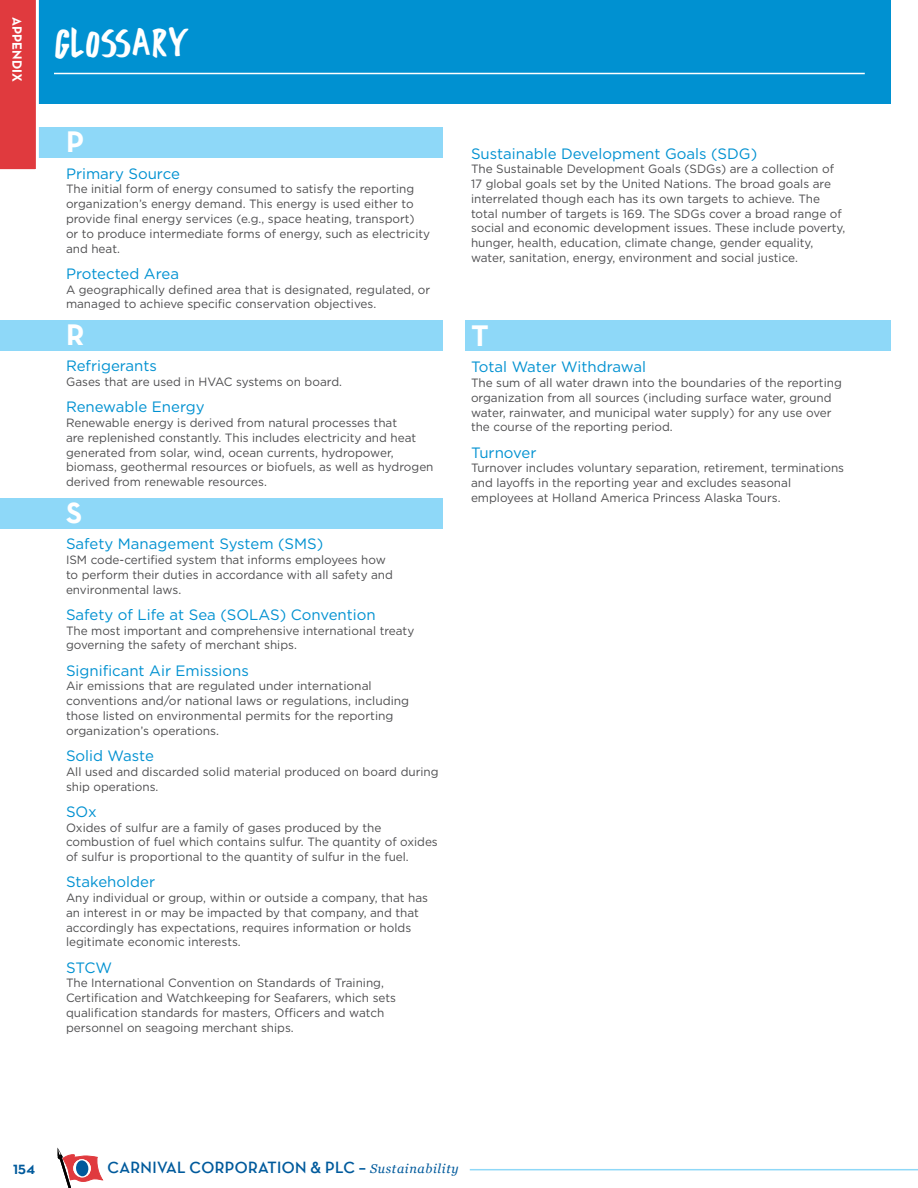
<style>
.page{position:relative;width:918px;height:1188px;background:#fff}
.page>*{position:absolute;margin:0;border:0;box-sizing:border-box;transform-origin:0 0}
.t1{font:40.95px "Buntaro";color:#fff}
.t2{font:700 30px "Neutraface Text TT";color:#fff}
.t3{font:700 16.5px "Neutraface Display TT";letter-spacing:.025em;color:#005a9c}
.t4{font:15px "Gotham";color:#0091d1}
.t5{font:700 13.5px "Neutraface Text TT";color:#fff}
.t6{font:700 13.5px "Neutraface Text TT";color:#005a9c}
.t7{font:12px/14.7px "Gotham";color:#4d4d4f}
.s1{font-family:"Georgia";font-weight:400;font-style:italic;font-size:12.75px}
</style>
<div class="page">
<hr style="left:470px;top:1169px;width:448px;height:1px;background:#8ed8f8">
<svg style="left:57px;top:1148px;width:46px;height:40px"></svg>
<div style="left:0;top:498px;width:442px;height:31px;background:#8ed8f8"></div>
<div style="left:466px;top:320px;width:425px;height:31px;background:#8ed8f8"></div>
<div style="left:0;top:320px;width:442px;height:31px;background:#8ed8f8"></div>
<div style="left:0;top:127px;width:442px;height:31px;background:#8ed8f8"></div>
<div style="left:0;top:0;width:891px;height:104px;background:#0091d1"></div>
<hr style="left:54px;top:73px;width:811px;height:1px;background:#fff">
<svg style="left:0;top:0;width:39px;height:170px;background:#e24a4e"></svg>
<p class="t5" style="left:26px;top:17px;width:66px;rotate:90deg">APPENDIX</p>
<h1 class="t1" style="left:54px;top:17px;width:137px">GLOSSARY</h1>
<h2 class="t2" style="left:66px;top:123px;width:20px">P</h2>
<p class="t4" style="left:66px;top:165px;width:115px">Primary Source</p>
<p class="t7" style="left:66px;top:182px;width:366px">The initial form of energy consumed to satisfy the reporting organization’s energy demand. This energy is used either to provide final energy services (e.g., space heating, transport)<br>or to produce intermediate forms of energy, such as electricity and heat.</p>
<p class="t4" style="left:66px;top:265px;width:115px">Protected Area</p>
<p class="t7" style="left:66px;top:282px;width:366px">A geographically defined area that is designated, regulated, or managed to achieve specific conservation objectives.</p>
<h2 class="t2" style="left:66px;top:316px;width:20px">R</h2>
<p class="t4" style="left:66px;top:358px;width:93px">Refrigerants</p>
<p class="t7" style="left:66px;top:374px;width:278px">Gases that are used in HVAC systems on board.</p>
<p class="t4" style="left:66px;top:399px;width:140px">Renewable Energy</p>
<p class="t7" style="left:66px;top:415px;width:369px">Renewable energy is derived from natural processes that<br>are replenished constantly. This includes electricity and heat generated from solar, wind, ocean currents, hydropower, biomass, geothermal resources or biofuels, as well as hydrogen derived from renewable resources.</p>
<h2 class="t2" style="left:66px;top:493px;width:18px">S</h2>
<p class="t4" style="left:66px;top:536px;width:259px">Safety Management System (SMS)</p>
<p class="t7" style="left:66px;top:552px;width:329px">ISM code-certified system that informs employees how to perform their duties in accordance with all safety and environmental laws.</p>
<p class="t4" style="left:66px;top:606px;width:311px">Safety of Life at Sea (SOLAS) Convention</p>
<p class="t7" style="left:66px;top:623px;width:350px">The most important and comprehensive international treaty governing the safety of merchant ships.</p>
<p class="t4" style="left:66px;top:662px;width:184px">Significant Air Emissions</p>
<p class="t7" style="left:66px;top:679px;width:345px">Air emissions that are regulated under international conventions and/or national laws or regulations, including those listed on environmental permits for the reporting organization’s operations.</p>
<p class="t4" style="left:66px;top:747px;width:89px">Solid Waste</p>
<p class="t7" style="left:66px;top:764px;width:374px">All used and discarded solid material produced on board during ship operations.</p>
<p class="t4" style="left:66px;top:803px;width:32px">SOx</p>
<p class="t7" style="left:66px;top:820px;width:373px">Oxides of sulfur are a family of gases produced by the combustion of fuel which contains sulfur. The quantity of oxides of sulfur is proportional to the quantity of sulfur in the fuel.</p>
<p class="t4" style="left:66px;top:874px;width:91px">Stakeholder</p>
<p class="t7" style="left:66px;top:890px;width:364px">Any individual or group, within or outside a company, that has an interest in or may be impacted by that company, and that accordingly has expectations, requires information or holds legitimate economic interests.</p>
<p class="t4" style="left:66px;top:959px;width:48px">STCW</p>
<p class="t7" style="left:66px;top:976px;width:332px">The International Convention on Standards of Training, Certification and Watchkeeping for Seafarers, which sets qualification standards for masters, Officers and watch personnel on seagoing merchant ships.</p>
<p class="t4" style="left:471px;top:145px;width:288px">Sustainable Development Goals (SDG)</p>
<p class="t7" style="left:471px;top:161px;width:376px">The Sustainable Development Goals (SDGs) are a collection of 17 global goals set by the United Nations. The broad goals are interrelated though each has its own targets to achieve. The total number of targets is 169. The SDGs cover a broad range of social and economic development issues. These include poverty, hunger, health, education, climate change, gender equality, water, sanitation, energy, environment and social justice.</p>
<h2 class="t2" style="left:471px;top:316px;width:19px">T</h2>
<p class="t4" style="left:471px;top:359px;width:177px">Total Water Withdrawal</p>
<p class="t7" style="left:471px;top:375px;width:372px">The sum of all water drawn into the boundaries of the reporting organization from all sources (including surface water, ground water, rainwater, and municipal water supply) for any use over the course of the reporting period.</p>
<p class="t4" style="left:471px;top:444px;width:67px">Turnover</p>
<p class="t7" style="left:471px;top:461px;width:375px">Turnover includes voluntary separation, retirement, terminations and layoffs in the reporting year and excludes seasonal employees at Holland America Princess Alaska Tours.</p>
<p class="t6" style="left:13px;top:1160px;width:24px">154</p>
<h3 class="t3" style="left:108px;top:1158px;width:353px">CARNIVAL CORPORATION &amp; PLC – <span class="s1">Sustainability</span></h3>
</div>
